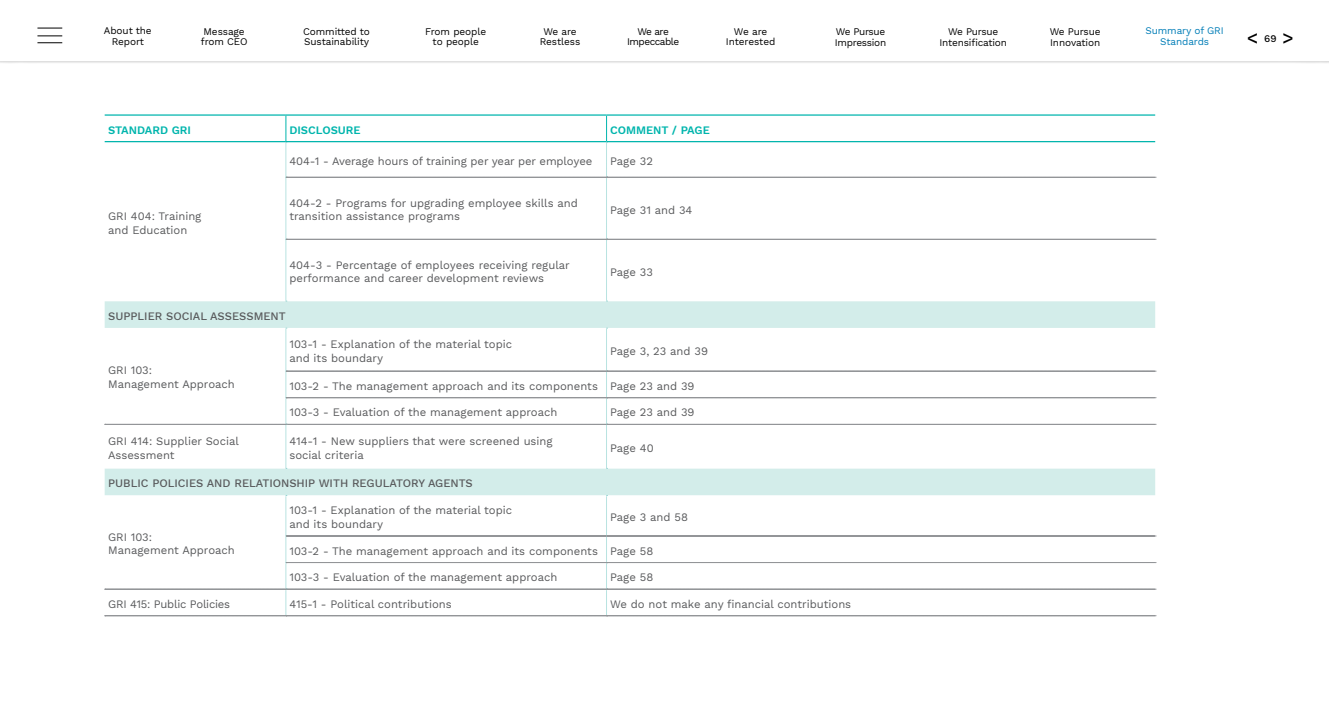
<style>
.page{position:relative;width:1329px;height:709px;background:#fff}
.page>*{position:absolute;margin:0;border:0;box-sizing:border-box;transform-origin:0 0}
.t1{font:500 18.75px "Work Sans";color:#000}
.t2{font:11.25px/13.8px "Work Sans";color:#58595b}
.t3{font:500 11.25px "Work Sans";color:#58595b}
.t4{font:600 11.25px "Work Sans";color:#00b5ad}
.t5{font:11.25px "Work Sans";letter-spacing:-.02em;color:#58595b}
.t6{font:10px/10.6px "Work Sans";letter-spacing:-.01em;color:#000;text-align:center}
.t7{font:10px/10.6px "Work Sans";letter-spacing:-.01em;color:#007db7;text-align:center}
.t8{font:10px/10.6px "Work Sans";letter-spacing:-.03em;color:#000}
.t9{font:10px/10.6px "Work Sans";letter-spacing:-.05em;color:#000;text-align:center}
.t10{font:500 10px "Work Sans";color:#000}
</style>
<div class="page">
<div style="left:105px;top:301px;width:1050px;height:194px;background:#d3edea"></div>
<hr style="left:105px;top:114px;width:181px;height:2px;background:#00b5ad">
<hr style="left:286px;top:114px;width:320px;height:2px;background:#00b5ad">
<hr style="left:606px;top:114px;width:549px;height:2px;background:#00b5ad">
<hr style="left:105px;top:141px;width:181px;height:1px;background:#00b5ad">
<svg style="left:286px;top:116px;width:870px;height:186px"></svg>
<svg style="left:105px;top:328px;width:1051px;height:141px"></svg>
<svg style="left:105px;top:495px;width:1051px;height:121px"></svg>
<div style="left:0;top:1px;width:1329px;height:63px;background:#000;opacity:.14"></div>
<div style="left:0;top:0;width:1329px;height:60px;background:#fff"></div>
<svg style="left:37px;top:28px;width:25px;height:1px"></svg>
<svg style="left:37px;top:36px;width:25px;height:7px"></svg>
<p class="t6" style="left:104px;top:26px;width:49px">About the<br>Report</p>
<p class="t6" style="left:201px;top:26px;width:48px;text-align:left">Message from CEO</p>
<p class="t6" style="left:303px;top:26px;width:68px;text-align:left">Committed to<br>Sustainability</p>
<p class="t6" style="left:425px;top:26px;width:62px">From people to people</p>
<p class="t6" style="left:540px;top:26px;width:42px">We are<br>Restless</p>
<p class="t7" style="left:1145px;top:26px;width:80px">Summary of GRI<br>Standards</p>
<p class="t6" style="left:726px;top:26px;width:51px">We are<br>Interested</p>
<p class="t9" style="left:627px;top:27px;width:54px">We are<br>Impeccable</p>
<p class="t8" style="left:835px;top:27px;width:53px">We Pursue<br>Impression</p>
<p class="t6" style="left:939px;top:27px;width:69px">We Pursue<br>Intensification</p>
<p class="t6" style="left:1049px;top:27px;width:52px;text-align:left">We Pursue<br>Innovation</p>
<h1 class="t1" style="left:1247px;top:26px;width:13px">&lt;</h1>
<h1 class="t1" style="left:1282px;top:26px;width:13px">&gt;</h1>
<p class="t10" style="left:1264px;top:33px;width:14px">69</p>
<p class="t4" style="left:108px;top:123px;width:84px">STANDARD GRI</p>
<p class="t4" style="left:289px;top:123px;width:73px">DISCLOSURE</p>
<p class="t4" style="left:610px;top:123px;width:101px">COMMENT / PAGE</p>
<p class="t2" style="left:108px;top:210px;width:95px">GRI 404: Training and Education</p>
<p class="t2" style="left:289px;top:155px;width:304px">404-1 - Average hours of training per year per employee</p>
<p class="t2" style="left:610px;top:155px;width:44px">Page 32</p>
<p class="t2" style="left:289px;top:196px;width:290px">404-2 - Programs for upgrading employee skills and transition assistance programs</p>
<p class="t2" style="left:610px;top:203px;width:84px">Page 31 and 34</p>
<p class="t2" style="left:289px;top:258px;width:282px">404-3 - Percentage of employees receiving regular performance and career development reviews</p>
<p class="t2" style="left:610px;top:265px;width:44px">Page 33</p>
<p class="t3" style="left:108px;top:309px;width:179px">SUPPLIER SOCIAL ASSESSMENT</p>
<p class="t2" style="left:108px;top:364px;width:128px">GRI 103:<br>Management Approach</p>
<p class="t2" style="left:289px;top:338px;width:224px">103-1 - Explanation of the material topic and its boundary</p>
<p class="t2" style="left:610px;top:344px;width:99px">Page 3, 23 and 39</p>
<p class="t2" style="left:289px;top:379px;width:407px">103-2 - The management approach and its components Page 23 and 39</p>
<p class="t2" style="left:289px;top:406px;width:269px">103-3 - Evaluation of the management approach</p>
<p class="t2" style="left:610px;top:406px;width:86px">Page 23 and 39</p>
<p class="t2" style="left:108px;top:434px;width:132px">GRI 414: Supplier Social<br>Assessment</p>
<p class="t2" style="left:289px;top:434px;width:265px">414-1 - New suppliers that were screened using social criteria</p>
<p class="t2" style="left:610px;top:441px;width:45px">Page 40</p>
<p class="t3" style="left:108px;top:477px;width:366px">PUBLIC POLICIES AND RELATIONSHIP WITH REGULATORY AGENTS</p>
<p class="t2" style="left:108px;top:530px;width:128px">GRI 103:<br>Management Approach</p>
<p class="t2" style="left:289px;top:504px;width:224px">103-1 - Explanation of the material topic and its boundary</p>
<p class="t2" style="left:610px;top:510px;width:79px">Page 3 and 58</p>
<p class="t2" style="left:289px;top:544px;width:365px">103-2 - The management approach and its components Page 58</p>
<p class="t2" style="left:289px;top:571px;width:269px">103-3 - Evaluation of the management approach</p>
<p class="t2" style="left:610px;top:571px;width:45px">Page 58</p>
<p class="t5" style="left:108px;top:597px;width:123px">GRI 415: Public Policies</p>
<p class="t2" style="left:289px;top:597px;width:164px">415-1 - Political contributions</p>
<p class="t2" style="left:610px;top:597px;width:243px">We do not make any financial contributions</p>
</div>
